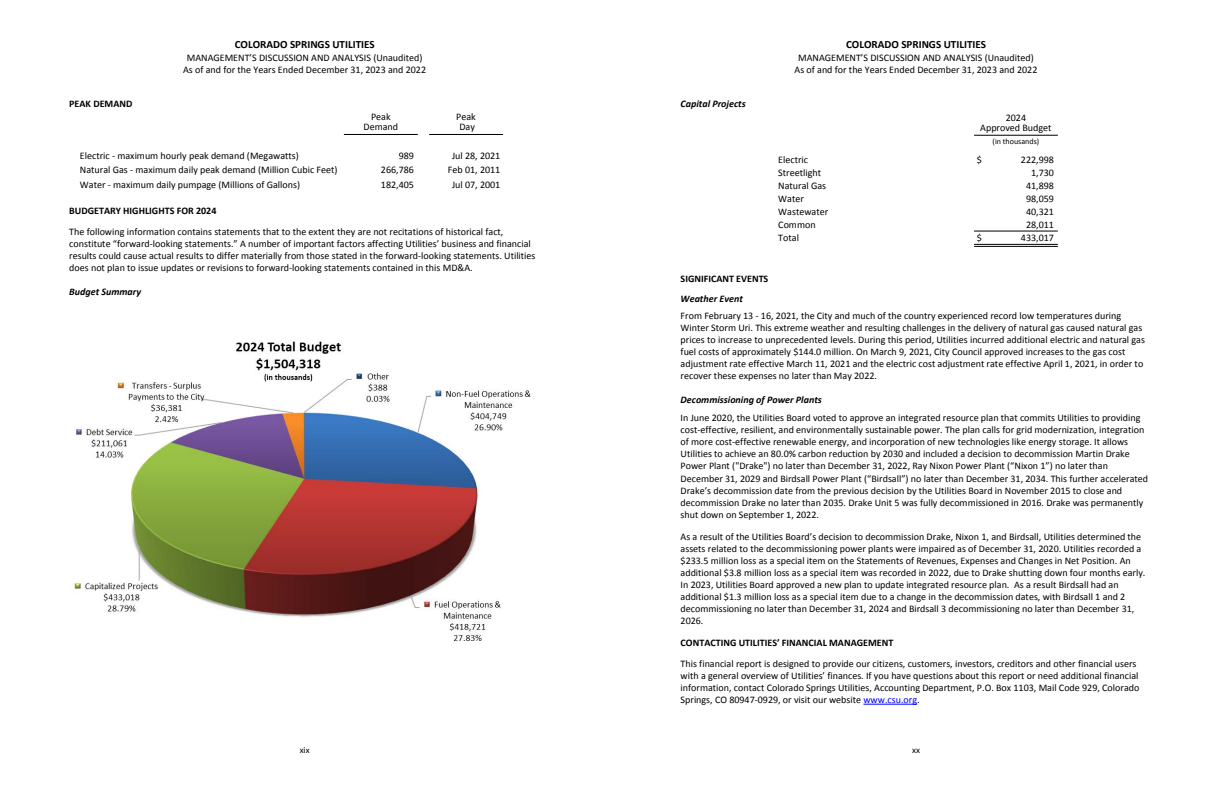
<style>
.page{position:relative;width:1224px;height:792px;background:#fff}
.page>*{position:absolute;margin:0;border:0;box-sizing:border-box;transform-origin:0 0}
.t1{font:700 11.1px "Calibri";color:#000}
.t2{font:10.1px/12.1px "Calibri";color:#000}
.t3{font:700 10.1px/20.1px "Calibri";color:#000}
.t4{font:italic 700 10.1px "Calibri";color:#000}
.t5{font:9.1px "Calibri";color:#000}
.t6{font:8px "Calibri";color:#000}
.s1{font-weight:700}
.s2{font-style:italic}
.s3{font-weight:700;font-style:italic}
.s4{color:#00f}
</style>
<div class="page">
<hr style="left:344px;top:134px;width:74px;height:1px;background:#000">
<hr style="left:429px;top:134px;width:74px;height:1px;background:#000">
<img style="left:74px;top:341px;width:457px;height:300px">
<hr style="left:974px;top:135px;width:84px;height:1px;background:#000">
<hr style="left:974px;top:231px;width:84px;height:1px;background:#000">
<hr style="left:974px;top:244px;width:84px;height:1px;background:#000">
<hr style="left:974px;top:246px;width:84px;height:1px;background:#000">
<hr style="left:863px;top:704px;width:54px;height:1px;background:#00f">
<p class="t1" style="left:235px;top:38px;width:142px">COLORADO SPRINGS UTILITIES</p>
<p class="t2" style="left:183px;top:51px;width:244px;text-align:center">MANAGEMENT’S DISCUSSION AND ANALYSIS (Unaudited)<br>As of and for the Years Ended December 31, 2023 and 2022</p>
<p class="t1" style="left:846px;top:38px;width:142px">COLORADO SPRINGS UTILITIES</p>
<p class="t2" style="left:795px;top:51px;width:244px;text-align:center">MANAGEMENT’S DISCUSSION AND ANALYSIS (Unaudited)<br>As of and for the Years Ended December 31, 2023 and 2022</p>
<p class="t3" style="left:69px;top:93px;width:65px">PEAK DEMAND</p>
<p class="t4" style="left:681px;top:97px;width:67px">Capital Projects</p>
<p class="t2" style="left:364px;top:112px;width:36px;line-height:10.1px;text-align:center">Peak<br>Demand</p>
<p class="t2" style="left:456px;top:112px;width:21px;line-height:10.1px;text-align:center">Peak<br>Day</p>
<p class="t2" style="left:980px;top:112px;width:73px;line-height:10.1px;text-align:center">2024<br>Approved Budget</p>
<p class="t6" style="left:993px;top:136px;width:48px">(in thousands)</p>
<p class="t2" style="left:80px;top:149px;width:220px">Electric - maximum hourly peak demand (Megawatts)</p>
<p class="t2" style="left:399px;top:149px;width:17px">989</p>
<p class="t2" style="left:452px;top:149px;width:50px">Jul 28, 2021</p>
<p class="t2" style="left:80px;top:164px;width:259px">Natural Gas - maximum daily peak demand (Million Cubic Feet)</p>
<p class="t2" style="left:381px;top:164px;width:35px">266,786</p>
<p class="t2" style="left:448px;top:164px;width:54px">Feb 01, 2011</p>
<p class="t2" style="left:80px;top:178px;width:222px">Water - maximum daily pumpage (Millions of Gallons)</p>
<p class="t2" style="left:381px;top:178px;width:35px">182,405</p>
<p class="t2" style="left:452px;top:178px;width:50px">Jul 07, 2001</p>
<p class="t2" style="left:69px;top:201px;width:436px;line-height:20.1px"><span class="s1">BUDGETARY HIGHLIGHTS FOR 2024<br></span>The following information contains statements that to the extent they are not recitations of historical fact,</p>
<p class="t2" style="left:69px;top:237px;width:468px">constitute “forward-looking statements.” A number of important factors affecting Utilities’ business and financial results could cause actual results to differ materially from those stated in the forward-looking statements. Utilities does not plan to issue updates or revisions to forward-looking statements contained in this MD&amp;A.</p>
<p class="t4" style="left:69px;top:285px;width:73px">Budget Summary</p>
<p class="t2" style="left:778px;top:153px;width:31px">Electric</p>
<p class="t2" style="left:977px;top:153px;width:7px">$</p>
<p class="t2" style="left:1021px;top:153px;width:35px">222,998</p>
<p class="t2" style="left:778px;top:167px;width:44px">Streetlight</p>
<p class="t2" style="left:1031px;top:167px;width:24px">1,730</p>
<p class="t2" style="left:778px;top:179px;width:49px">Natural Gas</p>
<p class="t2" style="left:1026px;top:179px;width:29px">41,898</p>
<p class="t2" style="left:778px;top:192px;width:27px">Water</p>
<p class="t2" style="left:1026px;top:192px;width:29px">98,059</p>
<p class="t2" style="left:778px;top:205px;width:51px">Wastewater</p>
<p class="t2" style="left:1026px;top:205px;width:29px">40,321</p>
<p class="t2" style="left:778px;top:218px;width:39px">Common</p>
<p class="t2" style="left:1026px;top:218px;width:29px">28,011</p>
<p class="t2" style="left:778px;top:231px;width:22px">Total</p>
<p class="t2" style="left:977px;top:231px;width:7px">$</p>
<p class="t2" style="left:1021px;top:231px;width:35px">433,017</p>
<p class="t3" style="left:681px;top:268px;width:89px">SIGNIFICANT EVENTS<br><span class="s2">Weather Event</span></p>
<p class="t2" style="left:681px;top:309px;width:466px">From February 13 - 16, 2021, the City and much of the country experienced record low temperatures during Winter Storm Uri. This extreme weather and resulting challenges in the delivery of natural gas caused natural gas prices to increase to unprecedented levels. During this period, Utilities incurred additional electric and natural gas fuel costs of approximately $144.0 million. On March 9, 2021, City Council approved increases to the gas cost adjustment rate effective March 11, 2021 and the electric cost adjustment rate effective April 1, 2021, in order to recover these expenses no later than May 2022.</p>
<p class="t2" style="left:681px;top:390px;width:461px;line-height:18.1px"><span class="s3">Decommissioning of Power Plants<br></span>In June 2020, the Utilities Board voted to approve an integrated resource plan that commits Utilities to providing</p>
<p class="t2" style="left:681px;top:423px;width:469px">cost-effective, resilient, and environmentally sustainable power. The plan calls for grid modernization, integration of more cost-effective renewable energy, and incorporation of new technologies like energy storage. It allows Utilities to achieve an 80.0% carbon reduction by 2030 and included a decision to decommission Martin Drake Power Plant ("Drake") no later than December 31, 2022, Ray Nixon Power Plant (“Nixon 1”) no later than December 31, 2029 and Birdsall Power Plant (“Birdsall”) no later than December 31, 2034. This further accelerated Drake’s decommission date from the previous decision by the Utilities Board in November 2015 to close and decommission Drake no later than 2035. Drake Unit 5 was fully decommissioned in 2016. Drake was permanently shut down on September 1, 2022.</p>
<p class="t2" style="left:681px;top:530px;width:466px">As a result of the Utilities Board’s decision to decommission Drake, Nixon 1, and Birdsall, Utilities determined the assets related to the decommissioning power plants were impaired as of December 31, 2020. Utilities recorded a $233.5 million loss as a special item on the Statements of Revenues, Expenses and Changes in Net Position. An additional $3.8 million loss as a special item was recorded in 2022, due to Drake shutting down four months early.<br>In 2023, Utilities Board approved a new plan to update integrated resource plan. As a result Birdsall had an additional $1.3 million loss as a special item due to a change in the decommission dates, with Birdsall 1 and 2 decommissioning no later than December 31, 2024 and Birdsall 3 decommissioning no later than December 31, 2026.</p>
<p class="t2" style="left:681px;top:633px;width:457px;line-height:20.1px"><span class="s1">CONTACTING UTILITIES’ FINANCIAL MANAGEMENT<br></span>This financial report is designed to provide our citizens, customers, investors, creditors and other financial users</p>
<p class="t2" style="left:681px;top:669px;width:460px;text-align:justify">with a general overview of Utilities’ finances. If you have questions about this report or need additional financial information, contact Colorado Springs Utilities, Accounting Department, P.O. Box 1103, Mail Code 929, Colorado Springs, CO 80947-0929, or visit our website <span class="s4">www.csu.org</span>.</p>
<p class="t5" style="left:300px;top:744px;width:11px">xix</p>
<p class="t5" style="left:912px;top:744px;width:9px">xx</p>
</div>
